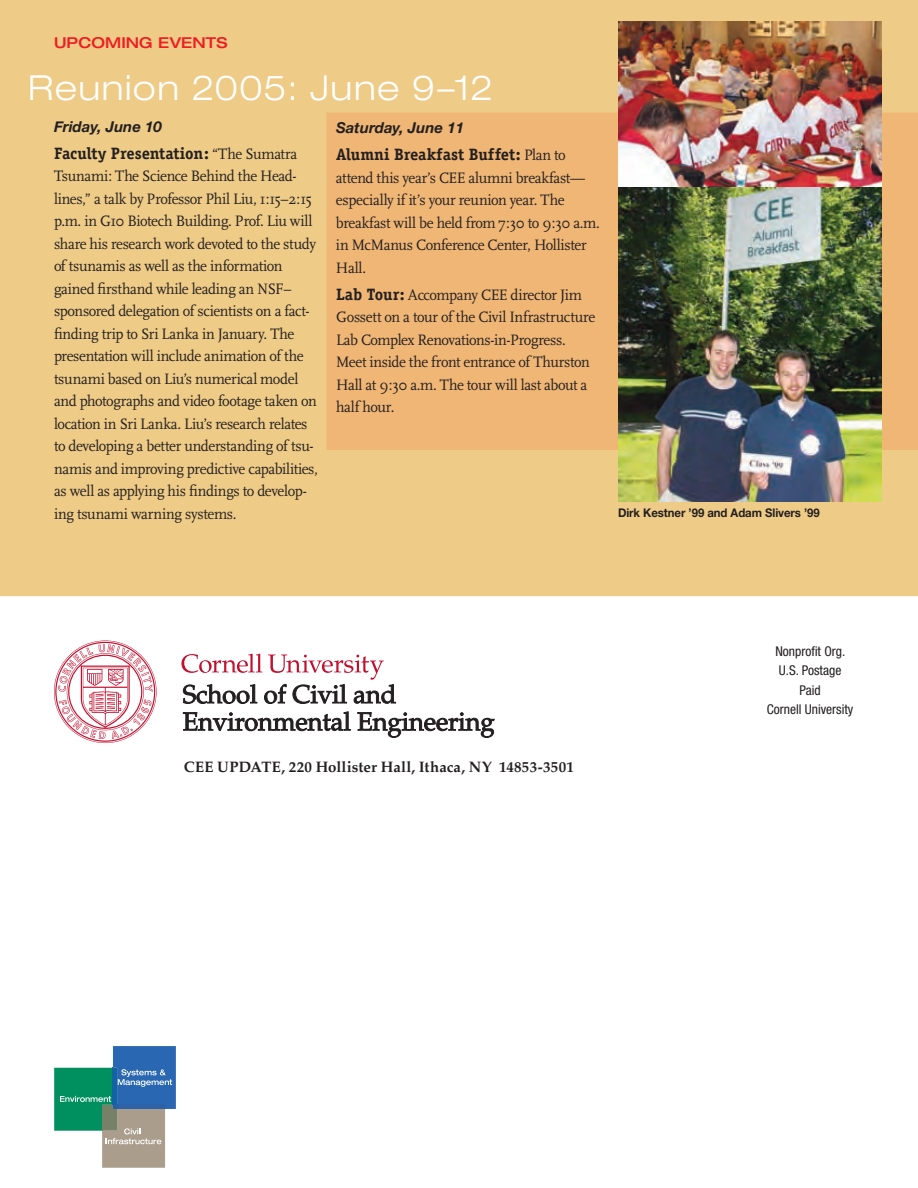
<style>
.page{position:relative;width:918px;height:1188px;background:#fff}
.page>*{position:absolute;margin:0;border:0;box-sizing:border-box;transform-origin:0 0}
.t1{font:300 expanded 34.5px "Helvetica Neue";letter-spacing:.04em;color:#fff}
.t2{font:700 16.5px "Officina Serif";letter-spacing:-.005em;color:#231f20}
.t3{font:15.75px/22.5px "Scala";letter-spacing:-.025em;color:#231f20;scale:.95 1}
.t4{font:700 15px "Palatino";letter-spacing:.01em;color:#231f20}
.t5{font:italic 700 15px "Helvetica Neue";color:#231f20}
.t6{font:500 expanded 15px "Helvetica Neue";letter-spacing:.005em;color:#ee1d23}
.t7{font:italic 700 15px "Helvetica Neue";color:#231f20}
.t8{font:condensed 13.5px/19.5px "Helvetica Neue";color:#231f20;text-align:center}
.t9{font:700 12px "Helvetica Neue";letter-spacing:-.005em;color:#231f20;scale:.95 1}
.s1{font-style:inherit}
.s2{font-family:"Scala";font-weight:400;font-size:15.75px}
.s3{font-family:"Officina Serif";font-weight:700;font-size:16.5px}
</style>
<div class="page">
<div style="left:0;top:0;width:918px;height:596px;background:#eecb86"></div>
<div style="left:327px;top:113px;width:591px;height:337px;background:#efb675"></div>
<img style="left:618px;top:21px;width:264px;height:481px">
<svg style="left:54px;top:640px;width:103px;height:103px"></svg>
<svg style="left:181px;top:654px;width:215px;height:50px"></svg>
<svg style="left:183px;top:711px;width:168px;height:20px"></svg>
<svg style="left:357px;top:712px;width:137px;height:26px"></svg>
<svg style="left:54px;top:1046px;width:122px;height:122px"></svg>
<p class="t6" style="left:54px;top:37px;width:175px">UPCOMING EVENTS</p>
<h1 class="t1" style="left:28px;top:76px;width:467px">Reunion 2005: June 9–12</h1>
<p class="t7" style="left:54px;top:121px;width:109px"><span class="s1">Friday</span>, June 10</p>
<p class="t2" style="left:54px;top:147px;width:245px">Faculty Presentation: <span class="s2">“The Sumatra</span></p>
<p class="t3" style="left:54px;top:166px;width:279px">Tsunami: The Science Behind the Head&shy;lines,” a talk by Professor Phil Liu, 1:15–2:15 p.m. in G10 Biotech Building. Prof. Liu will share his research work devoted to the study of tsunamis as well as the information gained firsthand while leading an NSF– sponsored delegation of scientists on a fact&shy;finding trip to Sri Lanka in January. The presentation will include animation of the tsunami based on Liu’s numerical model and photographs and video footage taken on location in Sri Lanka. Liu’s research relates to developing a better understanding of tsu&shy;namis and improving predictive capabilities, as well as applying his findings to develop&shy;ing tsunami warning systems.</p>
<p class="t5" style="left:336px;top:116px;width:130px">Saturday<span class="s1">, June 11</span></p>
<p class="t2" style="left:336px;top:148px;width:231px">Alumni Breakfast Buffet: <span class="s2">Plan to</span></p>
<p class="t3" style="left:336px;top:168px;width:279px">attend this year’s CEE alumni breakfast— especially if it’s your reunion year. The breakfast will be held from 7:30 to 9:30 a.m. in McManus Conference Center, Hollister Hall.</p>
<p class="t3" style="left:336px;top:285px;width:274px"><span class="s3">Lab Tour:</span> Accompany CEE director Jim Gossett on a tour of the Civil Infrastructure Lab Complex Renovations-in-Progress.<br>Meet inside the front entrance of Thurston Hall at 9:30 a.m. The tour will last about a half hour.</p>
<p class="t9" style="left:618px;top:509px;width:214px">Dirk Kestner ’99 and Adam Slivers ’99</p>
<p class="t4" style="left:184px;top:754px;width:392px">CEE UPDATE, 220 Hollister Hall, Ithaca, NY 14853-3501</p>
<p class="t8" style="left:767px;top:643px;width:88px">Nonprofit Org.<br>U.S. Postage<br>Paid<br>Cornell University</p>
</div>
